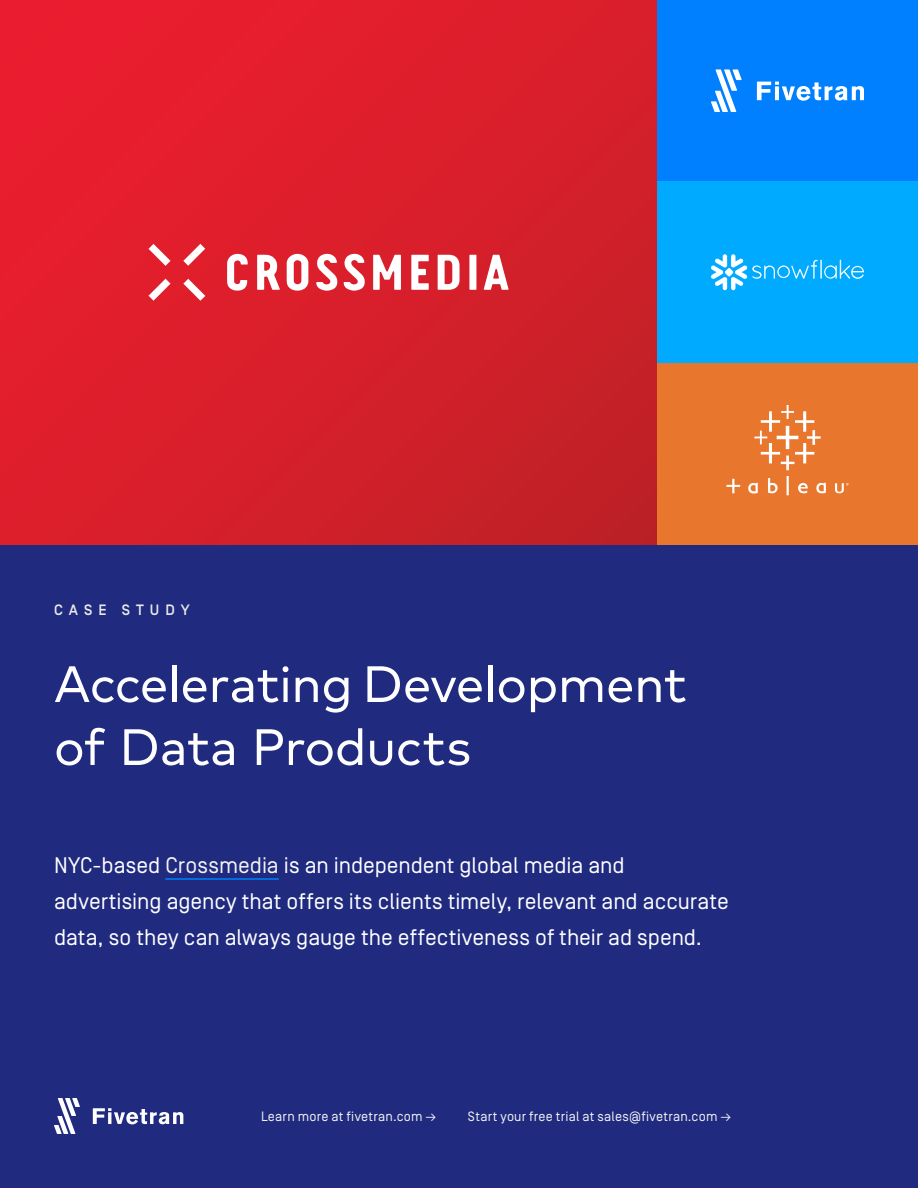
<style>
.page{position:relative;width:918px;height:1188px;background:#fff}
.page>*{position:absolute;margin:0;border:0;box-sizing:border-box;transform-origin:0 0}
.t1{font:51px/63px "FF Mark Pro";letter-spacing:-.01em;color:#fff}
.t2{font:22.5px/36px "Simplon Norm";color:#fff}
.t3{font:500 15px "Simplon Norm";letter-spacing:.4em;color:#ebebeb}
.t4{font:13.5px "Simplon Norm";letter-spacing:.02em;color:#f4f4f4}
.s1{color:#f4f4f4}
</style>
<div class="page">
<div style="left:0;top:544px;width:918px;height:644px;background:#202b80"></div>
<hr style="left:165px;top:878px;width:114px;height:2px;background:#0080ff">
<div style="left:657px;top:0;width:261px;height:182px;background:#0080ff"></div>
<div style="left:657px;top:363px;width:261px;height:181px;background:#e8762d"></div>
<svg style="left:757px;top:82px;width:107px;height:19px"></svg>
<svg style="left:711px;top:69px;width:31px;height:43px"></svg>
<svg style="left:93px;top:1108px;width:90px;height:16px"></svg>
<svg style="left:54px;top:1098px;width:26px;height:36px"></svg>
<svg style="left:726px;top:479px;width:14px;height:14px"></svg>
<svg style="left:787px;top:476px;width:2px;height:19px"></svg>
<svg style="left:768px;top:478px;width:10px;height:15px"></svg>
<svg style="left:748px;top:482px;width:10px;height:12px"></svg>
<svg style="left:816px;top:482px;width:10px;height:12px"></svg>
<svg style="left:798px;top:483px;width:10px;height:11px"></svg>
<svg style="left:835px;top:483px;width:14px;height:10px"></svg>
<svg style="left:754px;top:405px;width:67px;height:65px"></svg>
<div style="left:0;top:0;width:657px;height:544px;background:linear-gradient(to right,#e71d2e,#cc2029)"></div>
<svg style="left:146px;top:214px;width:102px;height:128px;background:#e2313e"></svg>
<svg style="left:257px;top:215px;width:254px;height:83px"></svg>
<div style="left:657px;top:182px;width:261px;height:181px;background:#00abff"></div>
<svg style="left:711px;top:254px;width:153px;height:36px"></svg>
<p class="t3" style="left:54px;top:601px;width:137px">CASE STUDY</p>
<h1 class="t1" style="left:54px;top:648px;width:634px">Accelerating Development of Data Products</h1>
<p class="t2" style="left:54px;top:848px;width:676px">NYC-based <span class="s1">Crossmedia</span> is an independent global media and advertising agency that offers its clients timely, relevant and accurate data, so they can always gauge the effectiveness of their ad spend.</p>
<p class="t4" style="left:261px;top:1109px;width:177px">Learn more at fivetran.com →</p>
<p class="t4" style="left:468px;top:1109px;width:265px">Start your free trial at sales@fivetran.com →</p>
</div>
